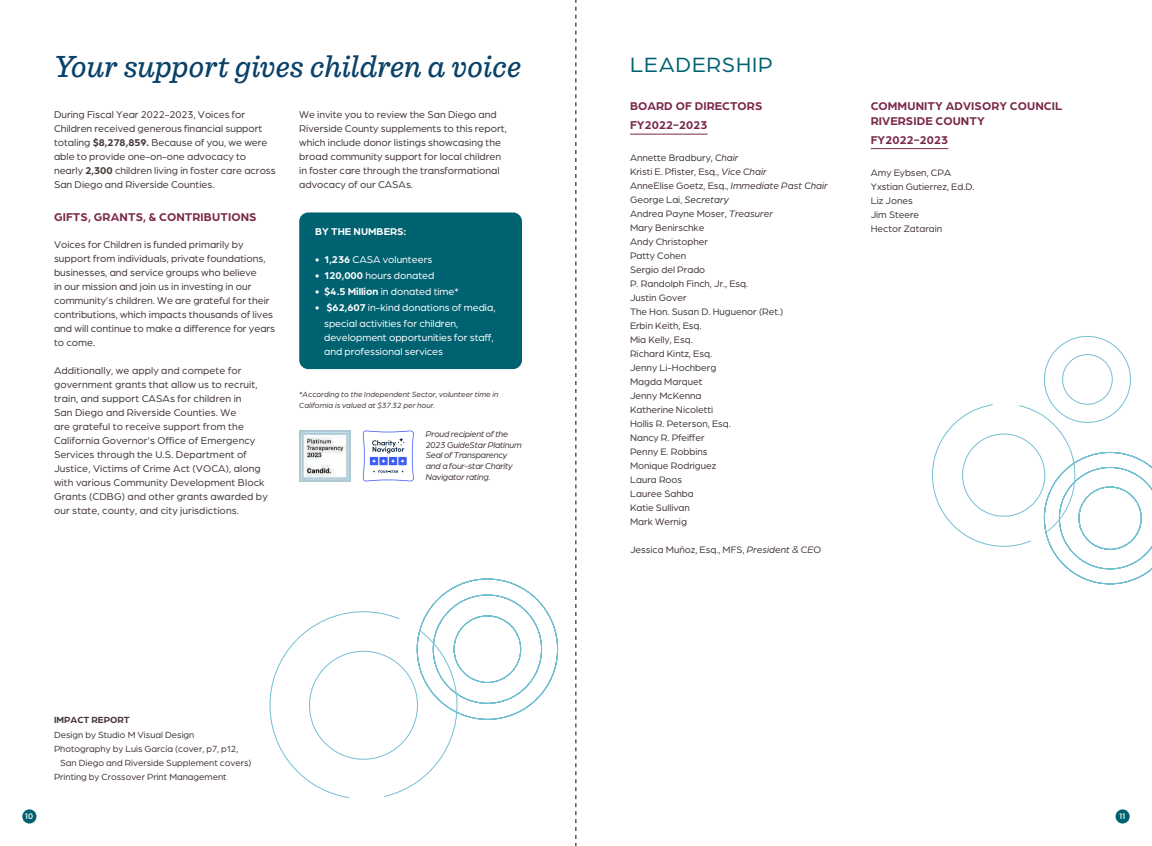
<style>
.page{position:relative;width:1152px;height:846px;background:#fff}
.page>*{position:absolute;margin:0;border:0;box-sizing:border-box;transform-origin:0 0}
.Titles_F{font:italic 300 31px "Pulpo";letter-spacing:-.005em;color:#094169}
.headline_1{font:22px "Arboria";letter-spacing:.04em;color:#006271}
.Subtitles_F{font:700 12px "Arboria";letter-spacing:.01em;color:#792749}
.Body_text_1{font:10.5px/14px "Arboria";color:#433635}
.t1{font:10.5px/16px "Arboria";color:#fff}
.Body_text_1-2{font:700 10.5px "Arboria";color:#fff}
.Body_text_1-3{font:10px "Arboria";color:#433635}
.Body_text_1-4{font:9.5px "Arboria";color:#433635}
.Body_text_1-5{font:700 9.5px "Arboria";color:#433635}
.Body_text_1-6{font:italic 9px/10.8px "Arboria";letter-spacing:-.025em;color:#433635}
.Body_text_1-7{font:italic 8px/11px "Arboria";color:#433635}
.t2{font:500 8px "Gotham Narrow";color:#fff}
.s1{font-weight:700}
.s2{font-style:italic}
.s3{font-family:"Montserrat";font-style:italic}
</style>
<div class="page">
<svg style="left:1051px;top:455px;width:101px;height:130px"></svg>
<svg style="left:932px;top:335px;width:199px;height:214px"></svg>
<svg style="left:430px;top:578px;width:129px;height:142px"></svg>
<svg style="left:269px;top:608px;width:198px;height:190px"></svg>
<div style="left:22px;top:809px;width:14px;height:15px;background:#006271;border-radius:50%"></div>
<div style="left:1116px;top:809px;width:14px;height:15px;background:#006271;border-radius:50%"></div>
<hr style="left:630px;top:134px;width:78px;height:1px;background:#792749">
<hr style="left:871px;top:148px;width:77px;height:1px;background:#792749">
<img style="left:299px;top:430px;width:51px;height:51px">
<div style="left:299px;top:212px;width:223px;height:157px;background:#006271;border-radius:9px"></div>
<svg style="left:363px;top:430px;width:51px;height:51px"></svg>
<svg style="left:576px;top:0;width:1px;height:846px"></svg>
<p class="Titles_F" style="left:54px;top:49px;width:469px">Your support gives children a voice</p>
<p class="Body_text_1" style="left:54px;top:107px;width:223px">During Fiscal Year 2022-2023, Voices for Children received generous financial support totaling <span class="s1">$8,278,859.</span> Because of you, we were able to provide one-on-one advocacy to nearly <span class="s1">2,300</span> children living in foster care across San Diego and Riverside Counties.</p>
<p class="Subtitles_F" style="left:54px;top:208px;width:204px">GIFTS, GRANTS, &amp; CONTRIBUTIONS</p>
<p class="Body_text_1" style="left:54px;top:237px;width:223px">Voices for Children is funded primarily by support from individuals, private foundations, businesses, and service groups who believe<br>in our mission and join us in investing in our community’s children. We are grateful for their contributions, which impacts thousands of lives and will continue to make a difference for years to come.</p>
<p class="Body_text_1" style="left:54px;top:363px;width:215px">Additionally, we apply and compete for government grants that allow us to recruit, train, and support CASAs for children in<br>San Diego and Riverside Counties. We<br>are grateful to receive support from the California Governor’s Office of Emergency Services through the U.S. Department of Justice, Victims of Crime Act (VOCA), along with various Community Development Block Grants (CDBG) and other grants awarded by our state, county, and city jurisdictions.</p>
<p class="Body_text_1" style="left:299px;top:107px;width:209px">We invite you to review the San Diego and Riverside County supplements to this report, which include donor listings showcasing the broad community support for local children in foster care through the transformational advocacy of our CASAs.</p>
<p class="Body_text_1-2" style="left:315px;top:224px;width:93px">BY THE NUMBERS:</p>
<p class="t1" style="left:315px;top:251px;width:119px"><span class="s1">• 1,236</span> CASA volunteers</p>
<p class="t1" style="left:315px;top:267px;width:121px"><span class="s1">• 120,000</span> hours donated</p>
<p class="t1" style="left:315px;top:283px;width:145px"><span class="s1">• $4.5 Million</span> in donated time*</p>
<p class="t1" style="left:324px;top:299px;width:173px;text-indent:-9px"><span class="s1">• $62,607</span> in-kind donations of media, special activities for children,</p>
<p class="t1" style="left:324px;top:330px;width:171px;line-height:14px">development opportunities for staff, and professional services</p>
<p class="Body_text_1-7" style="left:299px;top:389px;width:201px">*According to the Independent Sector, volunteer time in<br>California is valued at $37.32 per hour.</p>
<p class="Body_text_1-6" style="left:426px;top:428px;width:98px">Proud recipient of the<br>2023 GuideStar Platinum<br>Seal of Transparency and a four-star Charity<br>Navigator rating.</p>
<p class="Body_text_1-5" style="left:54px;top:714px;width:77px">IMPACT REPORT</p>
<p class="Body_text_1-4" style="left:54px;top:728px;width:142px">Design by Studio M Visual Design</p>
<p class="Body_text_1-4" style="left:54px;top:742px;width:186px">Photography by Luis García (cover, p7, p12,</p>
<p class="Body_text_1-4" style="left:60px;top:756px;width:193px">San Diego and Riverside Supplement covers)</p>
<p class="Body_text_1-4" style="left:54px;top:770px;width:174px">Printing by Crossover Print Management</p>
<p class="headline_1" style="left:630px;top:50px;width:144px">LEADERSHIP</p>
<p class="Subtitles_F" style="left:630px;top:98px;width:134px">BOARD OF DIRECTORS</p>
<p class="Subtitles_F" style="left:630px;top:117px;width:79px">FY2022-2023</p>
<p class="Body_text_1-3" style="left:630px;top:151px;width:110px">Annette Bradbury, <span class="s2">Chair</span></p>
<p class="Body_text_1-3" style="left:630px;top:165px;width:138px">Kristi E. Pfister, Esq., <span class="s2">Vice Chair</span></p>
<p class="Body_text_1-3" style="left:630px;top:179px;width:199px">AnneElise Goetz, Esq., <span class="s2">Immediate Past Chair</span></p>
<p class="Body_text_1-3" style="left:630px;top:193px;width:100px">George Lai, <span class="s2">Secretary</span></p>
<p class="Body_text_1-3" style="left:630px;top:207px;width:144px">Andrea Payne Moser, <span class="s2">Treasurer</span></p>
<p class="Body_text_1-3" style="left:630px;top:221px;width:76px">Mary Benirschke</p>
<p class="Body_text_1-3" style="left:630px;top:235px;width:80px">Andy Christopher</p>
<p class="Body_text_1-3" style="left:630px;top:249px;width:58px">Patty Cohen</p>
<p class="Body_text_1-3" style="left:630px;top:263px;width:77px">Sergio del Prado</p>
<p class="Body_text_1-3" style="left:630px;top:277px;width:120px">P. Randolph Finch, Jr., Esq.</p>
<p class="Body_text_1-3" style="left:630px;top:291px;width:58px">Justin Gover</p>
<p class="Body_text_1-3" style="left:630px;top:305px;width:155px">The Hon. Susan D. Huguenor (Ret.)</p>
<p class="Body_text_1-3" style="left:630px;top:319px;width:73px">Erbin Keith, Esq.</p>
<p class="Body_text_1-3" style="left:630px;top:333px;width:64px">Mia Kelly, Esq.</p>
<p class="Body_text_1-3" style="left:630px;top:347px;width:84px">Richard Kintz, Esq.</p>
<p class="Body_text_1-3" style="left:630px;top:361px;width:88px">Jenny Li-Hochberg</p>
<p class="Body_text_1-3" style="left:630px;top:375px;width:74px">Magda Marquet</p>
<p class="Body_text_1-3" style="left:630px;top:389px;width:73px">Jenny McKenna</p>
<p class="Body_text_1-3" style="left:630px;top:403px;width:85px">Katherine Nicoletti</p>
<p class="Body_text_1-3" style="left:630px;top:417px;width:102px">Hollis R. Peterson, Esq.</p>
<p class="Body_text_1-3" style="left:630px;top:431px;width:76px">Nancy R. Pfeiffer</p>
<p class="Body_text_1-3" style="left:630px;top:445px;width:79px">Penny E. Robbins</p>
<p class="Body_text_1-3" style="left:630px;top:459px;width:88px">Monique Rodriguez</p>
<p class="Body_text_1-3" style="left:630px;top:473px;width:54px">Laura Roos</p>
<p class="Body_text_1-3" style="left:630px;top:487px;width:65px">Lauree Sahba</p>
<p class="Body_text_1-3" style="left:630px;top:501px;width:62px">Katie Sullivan</p>
<p class="Body_text_1-3" style="left:630px;top:515px;width:58px">Mark Wernig</p>
<p class="Body_text_1-3" style="left:630px;top:543px;width:193px">Jessica Muñoz, Esq., MFS, <span class="s2">President</span> <span class="s3">&amp;</span> <span class="s2">CEO</span></p>
<p class="Subtitles_F" style="left:871px;top:98px;width:193px">COMMUNITY ADVISORY COUNCIL</p>
<p class="Subtitles_F" style="left:871px;top:112px;width:116px">RIVERSIDE COUNTY</p>
<p class="Subtitles_F" style="left:871px;top:131px;width:79px">FY2022-2023</p>
<p class="Body_text_1-3" style="left:871px;top:166px;width:82px">Amy Eybsen, CPA</p>
<p class="Body_text_1-3" style="left:871px;top:180px;width:105px">Yxstian Gutierrez, Ed.D.</p>
<p class="Body_text_1-3" style="left:871px;top:194px;width:44px">Liz Jones</p>
<p class="Body_text_1-3" style="left:871px;top:208px;width:50px">Jim Steere</p>
<p class="Body_text_1-3" style="left:871px;top:222px;width:73px">Hector Zatarain</p>
<p class="t2" style="left:25px;top:811px;width:9px">10</p>
<p class="t2" style="left:1120px;top:811px;width:7px">11</p>
</div>
